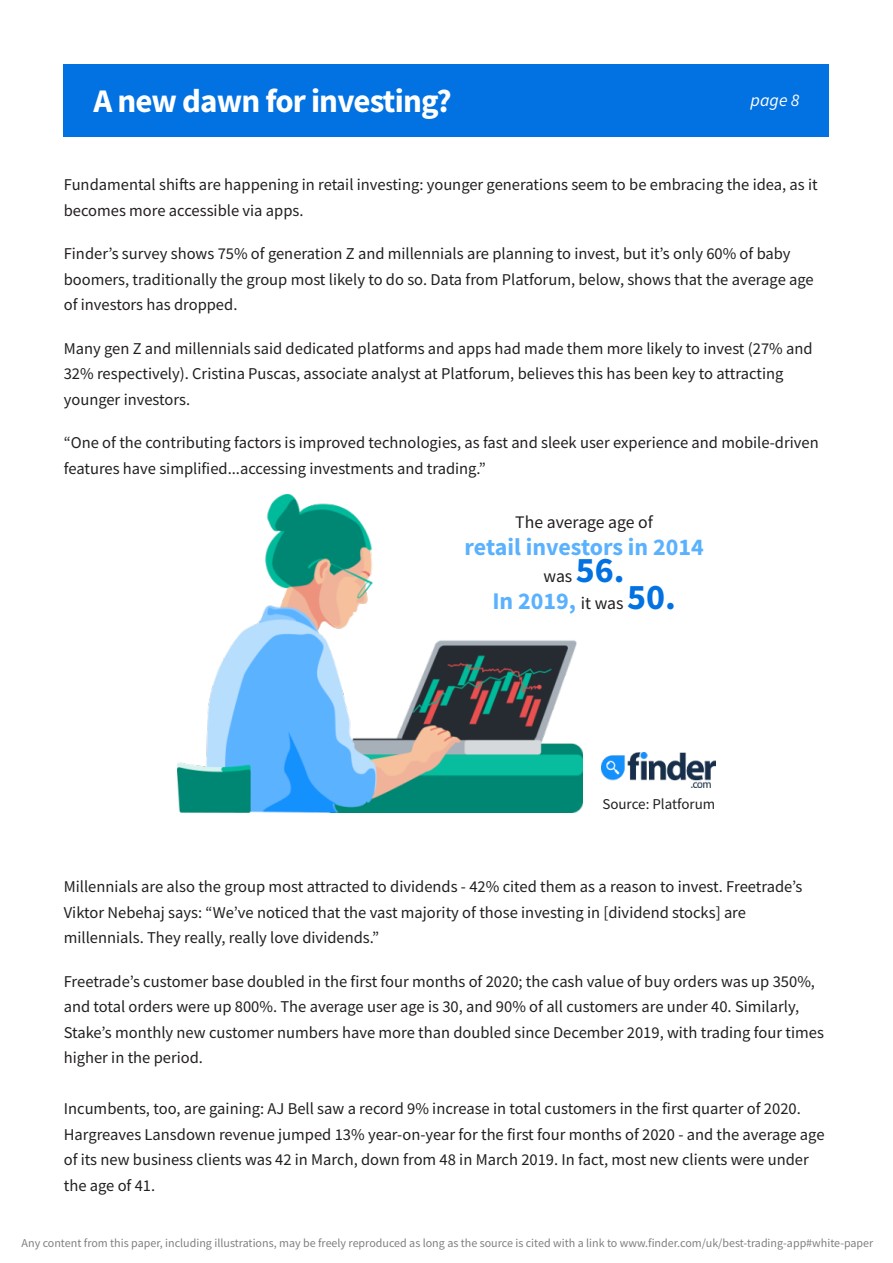
<style>
.page{position:relative;width:893px;height:1263px;background:#fff}
.page>*{position:absolute;margin:0;border:0;box-sizing:border-box;transform-origin:0 0}
.t1{font:700 33px "Source Sans Pro";letter-spacing:-.025em;color:#fff}
.t2{font:700 24px "Source Sans Pro";color:#5ab1fe}
.t3{font:17.7px "Source Sans Pro";color:#231f20}
.t4{font:italic 17.7px "Source Sans Pro";color:#fff}
.t5{font:16.5px/25.5px "Source Sans Pro";color:#231f20}
.t6{font:15px "Source Sans Pro";color:#231f20}
.t7{font:12px "Source Sans Pro";color:#808080}
.s1{font-weight:700;font-size:36px;color:#0271e1}
.s2{font-weight:400;font-size:17.7px;color:#231f20}
.s3{font-size:36px;color:#0271e1}
</style>
<div class="page">
<img style="left:178px;top:495px;width:404px;height:318px">
<img style="left:601px;top:753px;width:114px;height:34px">
<div style="left:64px;top:64px;width:765px;height:72px;background:#0271e1"></div>
<h1 class="t1" style="left:94px;top:87px;width:360px">A new dawn for investing?</h1>
<p class="t4" style="left:751px;top:93px;width:50px">page 8</p>
<p class="t5" style="left:64px;top:173px;width:755px">Fundamental shifts are happening in retail investing: younger generations seem to be embracing the idea, as it becomes more accessible via apps.</p>
<p class="t5" style="left:64px;top:242px;width:751px">Finder’s survey shows 75% of generation Z and millennials are planning to invest, but it’s only 60% of baby boomers, traditionally the group most likely to do so. Data from Platforum, below, shows that the average age of investors has dropped.</p>
<p class="t5" style="left:64px;top:337px;width:750px">Many gen Z and millennials said dedicated platforms and apps had made them more likely to invest (27% and<br>32% respectively). Cristina Puscas, associate analyst at Platforum, believes this has been key to attracting younger investors.</p>
<p class="t5" style="left:64px;top:431px;width:756px">“One of the contributing factors is improved technologies, as fast and sleek user experience and mobile-driven features have simplified...accessing investments and trading.”</p>
<p class="t3" style="left:515px;top:515px;width:139px">The average age of</p>
<h2 class="t2" style="left:465px;top:537px;width:241px">retail investors in 2014</h2>
<p class="t3" style="left:543px;top:569px;width:83px">was <span class="s1">56.</span></p>
<h2 class="t2" style="left:492px;top:591px;width:185px">In 2019, <span class="s2">it was</span> <span class="s3">50.</span></h2>
<p class="t6" style="left:602px;top:798px;width:114px">Source: Platforum</p>
<p class="t5" style="left:64px;top:875px;width:740px">Millennials are also the group most attracted to dividends - 42% cited them as a reason to invest. Freetrade’s<br>Viktor Nebehaj says: “We’ve noticed that the vast majority of those investing in [dividend stocks] are millennials. They really, really love dividends.”</p>
<p class="t5" style="left:64px;top:970px;width:762px">Freetrade’s customer base doubled in the first four months of 2020; the cash value of buy orders was up 350%, and total orders were up 800%. The average user age is 30, and 90% of all customers are under 40. Similarly, Stake’s monthly new customer numbers have more than doubled since December 2019, with trading four times higher in the period.</p>
<p class="t5" style="left:64px;top:1097px;width:762px">Incumbents, too, are gaining: AJ Bell saw a record 9% increase in total customers in the first quarter of 2020.<br>Hargreaves Lansdown revenue jumped 13% year-on-year for the first four months of 2020 - and the average age of its new business clients was 42 in March, down from 48 in March 2019. In fact, most new clients were under the age of 41.</p>
<p class="t7" style="left:22px;top:1238px;width:853px">Any content from this paper, including illustrations, may be freely reproduced as long as the source is cited with a link to www.finder.com/uk/best-trading-app#white-paper</p>
</div>
